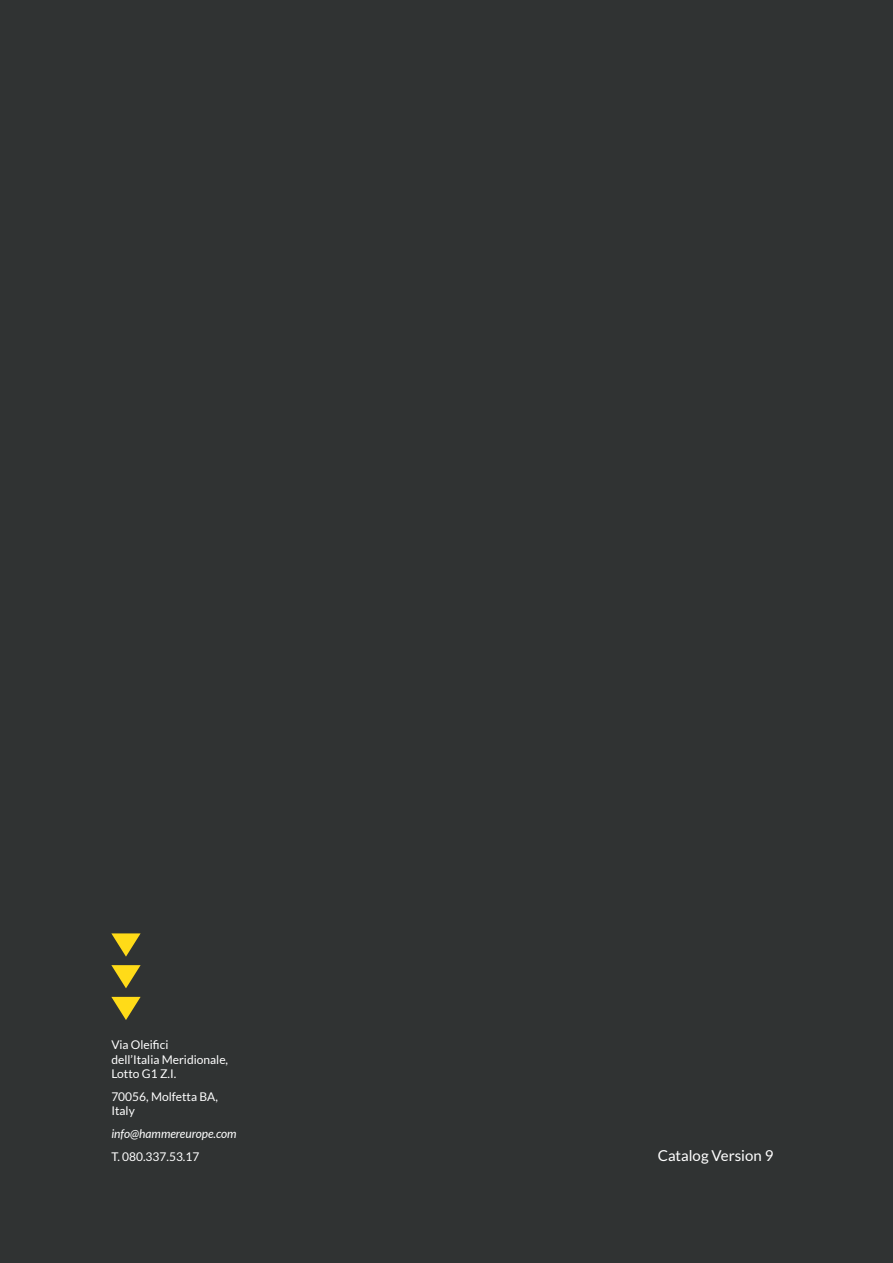
<style>
.page{position:relative;width:893px;height:1263px;background:#303333}
.page>*{position:absolute;margin:0;border:0;box-sizing:border-box;transform-origin:0 0}
.t1{font:15px "Lato";color:#fff}
.t2{font:12px/14.4px "Lato";color:#fff}
.t3{font:italic 12px "Lato";color:#fff}
</style>
<div class="page">
<svg style="left:111px;top:997px;width:30px;height:23px"></svg>
<svg style="left:111px;top:965px;width:30px;height:23px"></svg>
<svg style="left:111px;top:933px;width:30px;height:24px"></svg>
<p class="t2" style="left:111px;top:1037px;width:118px">Via Oleifici<br>dell’Italia Meridionale,<br>Lotto G1 Z.I.</p>
<p class="t2" style="left:111px;top:1089px;width:108px">70056, Molfetta BA,<br>Italy</p>
<p class="t3" style="left:111px;top:1127px;width:127px">info@hammereurope.com</p>
<p class="t2" style="left:111px;top:1149px;width:90px">T. 080.337.53.17</p>
<p class="t1" style="left:658px;top:1147px;width:117px">Catalog Version 9</p>
</div>
